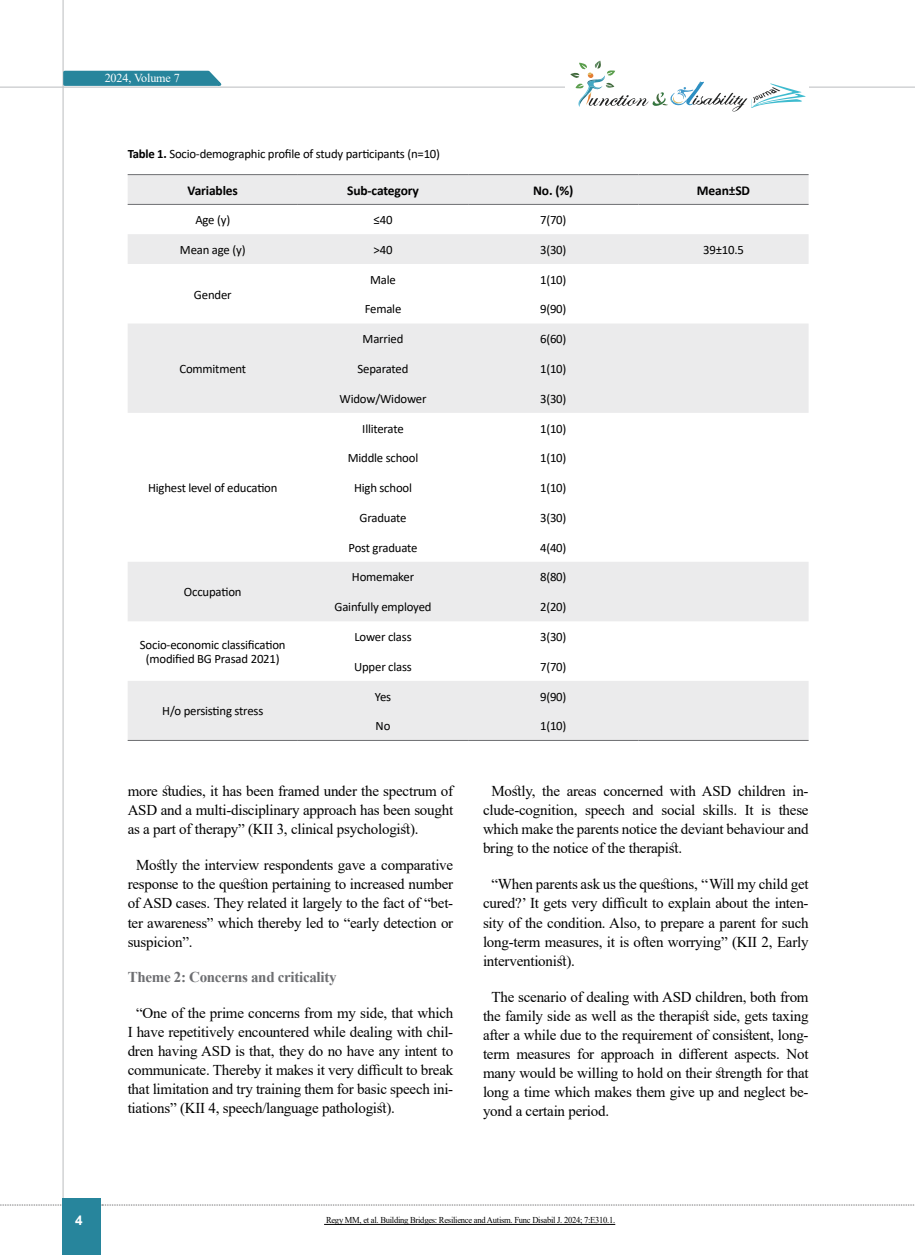
<style>
.page{position:relative;width:915px;height:1255px;background:#fff}
.page>*{position:absolute;margin:0;border:0;box-sizing:border-box;transform-origin:0 0}
.t1{font:15px/19px "Times New Roman";letter-spacing:-.015em;color:#000;text-align:justify}
.t2{font:700 15px "Times New Roman";letter-spacing:-.02em;color:#6d6e71}
.t3{font:700 13.5px "Calibri";letter-spacing:-.01em;color:#000}
.t4{font:700 13.5px "Arial";color:#fff}
.t5{font:12.75px/13.5px "Calibri";letter-spacing:-.015em;color:#000;text-align:center}
.t6{font:12.15px "Times New Roman";letter-spacing:-.01em;color:#fff}
.t7{font:9px "Times New Roman";letter-spacing:-.03em;color:#000;scale:.95 1}
.s1{font-weight:700}
</style>
<div class="page">
<hr style="left:62px;top:0;width:2px;height:1254px;background:#c2c4c6">
<hr style="left:0;top:87px;width:914px;height:1px;background:#c2c4c6">
<svg style="left:0;top:1204px;width:63px;height:1px"></svg>
<svg style="left:102px;top:1204px;width:813px;height:1px"></svg>
<svg style="left:62px;top:69px;width:165px;height:18px;background:#549eb0"></svg>
<div style="left:63px;top:1198px;width:38px;height:56px;background:#27859c"></div>
<div style="left:564px;top:57px;width:244px;height:55px;background:#fff"></div>
<svg style="left:570px;top:61px;width:235px;height:51px"></svg>
<svg style="left:128px;top:175px;width:680px;height:565px"></svg>
<hr style="left:128px;top:740px;width:170px;height:1px;background:#6d6e71">
<hr style="left:298px;top:740px;width:170px;height:1px;background:#6d6e71">
<hr style="left:468px;top:740px;width:170px;height:1px;background:#6d6e71">
<hr style="left:638px;top:740px;width:170px;height:1px;background:#6d6e71">
<hr style="left:128px;top:174px;width:170px;height:1px;background:#6d6e71">
<hr style="left:298px;top:174px;width:170px;height:1px;background:#6d6e71">
<hr style="left:468px;top:174px;width:170px;height:1px;background:#6d6e71">
<hr style="left:638px;top:174px;width:170px;height:1px;background:#6d6e71">
<hr style="left:128px;top:204px;width:170px;height:1px;background:#6d6e71">
<hr style="left:298px;top:204px;width:170px;height:1px;background:#6d6e71">
<hr style="left:468px;top:204px;width:170px;height:1px;background:#6d6e71">
<hr style="left:638px;top:204px;width:170px;height:1px;background:#6d6e71">
<hr style="left:324px;top:1224px;width:291px;height:1px;background:#000">
<p class="t6" style="left:105px;top:69px;width:77px">2024, Volume 7</p>
<p class="t5" style="left:128px;top:147px;width:314px"><span class="s1">Table 1.</span> Socio-demographic profile of study participants (n=10)</p>
<p class="t3" style="left:187px;top:180px;width:52px">Variables</p>
<p class="t3" style="left:347px;top:180px;width:73px">Sub-category</p>
<p class="t3" style="left:533px;top:180px;width:42px">No. (%)</p>
<p class="t3" style="left:696px;top:180px;width:55px">Mean±SD</p>
<p class="t5" style="left:195px;top:213px;width:36px">Age (y)</p>
<p class="t5" style="left:373px;top:213px;width:20px">≤40</p>
<p class="t5" style="left:540px;top:213px;width:28px">7(70)</p>
<p class="t5" style="left:180px;top:242px;width:67px">Mean age (y)</p>
<p class="t5" style="left:373px;top:242px;width:20px">&gt;40</p>
<p class="t5" style="left:540px;top:242px;width:28px">3(30)</p>
<p class="t5" style="left:702px;top:242px;width:42px">39±10.5</p>
<p class="t5" style="left:194px;top:287px;width:39px">Gender</p>
<p class="t5" style="left:370px;top:272px;width:27px">Male</p>
<p class="t5" style="left:540px;top:272px;width:28px">1(10)</p>
<p class="t5" style="left:364px;top:302px;width:38px">Female</p>
<p class="t5" style="left:540px;top:302px;width:28px">9(90)</p>
<p class="t5" style="left:179px;top:361px;width:68px">Commitment</p>
<p class="t5" style="left:148px;top:481px;width:131px">Highest level of education</p>
<p class="t5" style="left:184px;top:585px;width:59px">Occupation</p>
<p class="t5" style="left:140px;top:637px;width:147px">Socio-economic classification (modified BG Prasad 2021)</p>
<p class="t5" style="left:162px;top:704px;width:103px">H/o persisting stress</p>
<p class="t5" style="left:362px;top:332px;width:42px">Married</p>
<p class="t5" style="left:540px;top:332px;width:28px">6(60)</p>
<p class="t5" style="left:357px;top:361px;width:52px">Separated</p>
<p class="t5" style="left:540px;top:361px;width:28px">1(10)</p>
<p class="t5" style="left:339px;top:391px;width:88px">Widow/Widower</p>
<p class="t5" style="left:540px;top:391px;width:28px">3(30)</p>
<p class="t5" style="left:362px;top:421px;width:43px">Illiterate</p>
<p class="t5" style="left:540px;top:421px;width:28px">1(10)</p>
<p class="t5" style="left:347px;top:451px;width:72px">Middle school</p>
<p class="t5" style="left:540px;top:451px;width:28px">1(10)</p>
<p class="t5" style="left:354px;top:481px;width:59px">High school</p>
<p class="t5" style="left:540px;top:481px;width:28px">1(10)</p>
<p class="t5" style="left:359px;top:510px;width:48px">Graduate</p>
<p class="t5" style="left:540px;top:510px;width:28px">3(30)</p>
<p class="t5" style="left:348px;top:540px;width:70px">Post graduate</p>
<p class="t5" style="left:540px;top:540px;width:28px">4(40)</p>
<p class="t5" style="left:352px;top:570px;width:64px">Homemaker</p>
<p class="t5" style="left:540px;top:570px;width:28px">8(80)</p>
<p class="t5" style="left:334px;top:600px;width:98px">Gainfully employed</p>
<p class="t5" style="left:540px;top:600px;width:28px">2(20)</p>
<p class="t5" style="left:354px;top:629px;width:59px">Lower class</p>
<p class="t5" style="left:540px;top:629px;width:28px">3(30)</p>
<p class="t5" style="left:354px;top:659px;width:59px">Upper class</p>
<p class="t5" style="left:540px;top:659px;width:28px">7(70)</p>
<p class="t5" style="left:375px;top:689px;width:18px">Yes</p>
<p class="t5" style="left:540px;top:689px;width:28px">9(90)</p>
<p class="t5" style="left:375px;top:719px;width:16px">No</p>
<p class="t5" style="left:540px;top:719px;width:28px">1(10)</p>
<p class="t1" style="left:128px;top:781px;width:327px">more studies, it has been framed under the spectrum of ASD and a multi-disciplinary approach has been sought as a part of therapy” (KII 3, clinical psychologist).</p>
<p class="t1" style="left:128px;top:855px;width:327px;text-indent:9px">Mostly the interview respondents gave a comparative response to the question pertaining to increased number of ASD cases. They related it largely to the fact of “bet&shy;ter awareness” which thereby led to “early detection or suspicion”.</p>
<p class="t2" style="left:128px;top:965px;width:210px">Theme 2: Concerns and criticality</p>
<p class="t1" style="left:128px;top:1002px;width:327px;text-indent:9px">“One of the prime concerns from my side, that which I have repetitively encountered while dealing with chil&shy;dren having ASD is that, they do no have any intent to communicate. Thereby it makes it very difficult to break that limitation and try training them for basic speech ini&shy;tiations” (KII 4, speech/language pathologist).</p>
<p class="t1" style="left:483px;top:781px;width:327px;text-indent:9px">Mostly, the areas concerned with ASD children in&shy;clude-cognition, speech and social skills. It is these which make the parents notice the deviant behaviour and bring to the notice of the therapist.</p>
<p class="t1" style="left:483px;top:874px;width:327px;text-indent:9px">“When parents ask us the questions, ‘‘Will my child get cured?’ It gets very difficult to explain about the inten&shy;sity of the condition. Also, to prepare a parent for such long-term measures, it is often worrying” (KII 2, Early interventionist).</p>
<p class="t1" style="left:483px;top:986px;width:327px;text-indent:9px">The scenario of dealing with ASD children, both from the family side as well as the therapist side, gets taxing after a while due to the requirement of consistent, long&shy;term measures for approach in different aspects. Not many would be willing to hold on their strength for that long a time which makes them give up and neglect be&shy;yond a certain period.</p>
<p class="t4" style="left:75px;top:1210px;width:9px">4</p>
<p class="t7" style="left:326px;top:1213px;width:306px">Regy MM, et al. Building Bridges: Resilience and Autism. Func Disabil J. 2024; 7:E310.1.</p>
</div>
